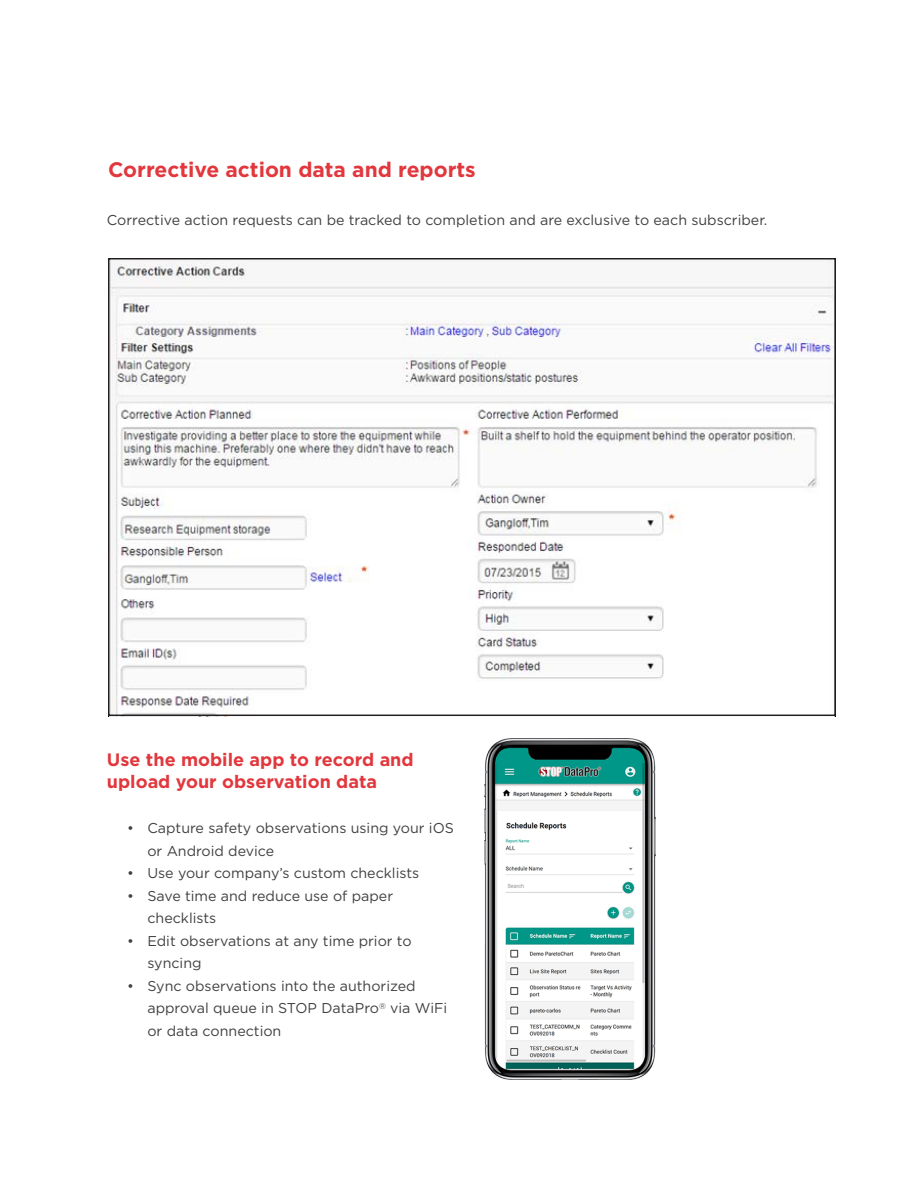
<style>
.page{position:relative;width:918px;height:1188px;background:#fff}
.page>*{position:absolute;margin:0;border:0;box-sizing:border-box;transform-origin:0 0}
.t1{font:700 21px "Gotham Pro";color:#e1373d}
.t2{font:700 18px/22.5px "Gotham Pro";color:#e1373d}
.t3{font:14.25px/22.5px "Gotham Pro";color:#414042}
</style>
<div class="page">
<img style="left:111px;top:261px;width:722px;height:452px">
<div style="left:108px;top:258px;width:728px;height:458px;border:2px solid #231f20"></div>
<img style="left:485px;top:739px;width:170px;height:340px">
<p class="t1" style="left:108px;top:158px;width:369px">Corrective action data and reports</p>
<p class="t3" style="left:107px;top:208px;width:662px">Corrective action requests can be tracked to completion and are exclusive to each subscriber.</p>
<p class="t2" style="left:107px;top:748px;width:308px">Use the mobile app to record and upload your observation data</p>
<p class="t3" style="left:147px;top:817px;width:308px;text-indent:-20px">• Capture safety observations using your iOS or Android device</p>
<p class="t3" style="left:127px;top:862px;width:294px">• Use your company’s custom checklists</p>
<p class="t3" style="left:147px;top:885px;width:247px;text-indent:-20px">• Save time and reduce use of paper checklists</p>
<p class="t3" style="left:147px;top:930px;width:266px;text-indent:-20px">• Edit observations at any time prior to syncing</p>
<p class="t3" style="left:147px;top:975px;width:301px;text-indent:-20px">• Sync observations into the authorized approval queue in STOP DataPro<sup>®</sup> via WiFi or data connection</p>
</div>
